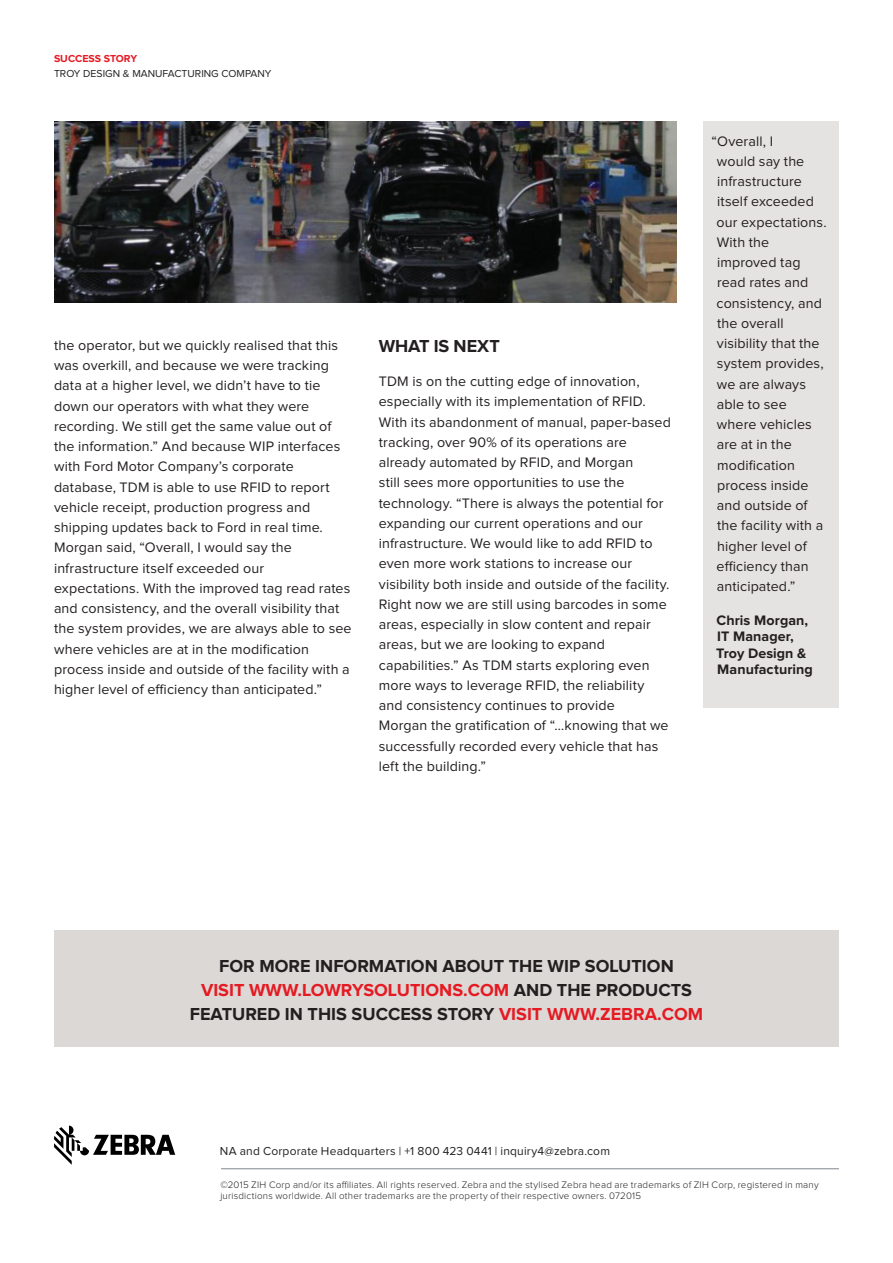
<style>
.page{position:relative;width:893px;height:1263px;background:#fff}
.page>*{position:absolute;margin:0;border:0;box-sizing:border-box;transform-origin:0 0}
.t1{font:700 18px/24px "Proxima Nova";color:#231f20;text-align:center}
.t2{font:14.25px/20.2px "Proxima Nova";letter-spacing:.01em;color:#231f20}
.t3{font:700 14.25px/16.5px "Proxima Nova";letter-spacing:.005em;color:#231f20}
.t4{font:12px "Proxima Nova";letter-spacing:.015em;color:#231f20}
.t5{font:10.5px "Proxima Nova";color:#231f20}
.t6{font:700 10.5px "Proxima Nova";color:#e51a23}
.t7{font:300 9.75px/10.5px "Proxima Nova";letter-spacing:.025em;color:#231f20}
.s1{color:#e51a23}
</style>
<div class="page">
<svg style="left:54px;top:1125px;width:121px;height:40px"></svg>
<hr style="left:221px;top:1168px;width:618px;height:1px;background:#7e868d">
<div style="left:54px;top:930px;width:785px;height:117px;background:#dcd8d5"></div>
<img style="left:54px;top:122px;width:623px;height:180px">
<div style="left:704px;top:122px;width:135px;height:586px;background:#e5e3e1"></div>
<p class="t6" style="left:54px;top:53px;width:85px">SUCCESS STORY</p>
<p class="t5" style="left:54px;top:67px;width:219px">TROY DESIGN &amp; MANUFACTURING COMPANY</p>
<p class="t2" style="left:54px;top:335px;width:299px">the operator, but we quickly realised that this was overkill, and because we were tracking data at a higher level, we didn’t have to tie down our operators with what they were recording. We still get the same value out of the information.” And because WIP interfaces with Ford Motor Company’s corporate database, TDM is able to use RFID to report vehicle receipt, production progress and shipping updates back to Ford in real time.<br>Morgan said, “Overall, I would say the infrastructure itself exceeded our expectations. With the improved tag read rates and consistency, and the overall visibility that the system provides, we are always able to see where vehicles are at in the modification process inside and outside of the facility with a higher level of efficiency than anticipated.”</p>
<p class="t1" style="left:379px;top:335px;width:123px">WHAT IS NEXT</p>
<p class="t2" style="left:379px;top:371px;width:294px">TDM is on the cutting edge of innovation, especially with its implementation of RFID.<br>With its abandonment of manual, paper-based tracking, over 90% of its operations are already automated by RFID, and Morgan<br>still sees more opportunities to use the technology. “There is always the potential for expanding our current operations and our infrastructure. We would like to add RFID to even more work stations to increase our visibility both inside and outside of the facility.<br>Right now we are still using barcodes in some areas, especially in slow content and repair areas, but we are looking to expand capabilities.” As TDM starts exploring even more ways to leverage RFID, the reliability and consistency continues to provide<br>Morgan the gratification of “…knowing that we successfully recorded every vehicle that has left the building.”</p>
<p class="t2" style="left:717px;top:131px;width:112px;text-indent:-5px">“Overall, I<br>would say the infrastructure itself exceeded our expectations.<br>With the improved tag read rates and consistency, and the overall visibility that the system provides, we are always able to see where vehicles are at in the modification process inside and outside of the facility with a higher level of efficiency than anticipated.”</p>
<p class="t3" style="left:716px;top:612px;width:98px">Chris Morgan,<br>IT Manager,<br>Troy Design &amp;<br>Manufacturing</p>
<p class="t1" style="left:190px;top:954px;width:515px">FOR MORE INFORMATION ABOUT THE WIP SOLUTION<br><span class="s1">VISIT WWW.LOWRYSOLUTIONS.COM</span> AND THE PRODUCTS<br>FEATURED IN THIS SUCCESS STORY <span class="s1">VISIT WWW.ZEBRA.COM</span></p>
<p class="t4" style="left:220px;top:1144px;width:392px">NA and Corporate Headquarters | +1 800 423 0441 | inquiry4@zebra.com</p>
<p class="t7" style="left:220px;top:1180px;width:600px">©2015 ZIH Corp and/or its affiliates. All rights reserved. Zebra and the stylised Zebra head are trademarks of ZIH Corp, registered in many jurisdictions worldwide. All other trademarks are the property of their respective owners. 072015</p>
</div>
